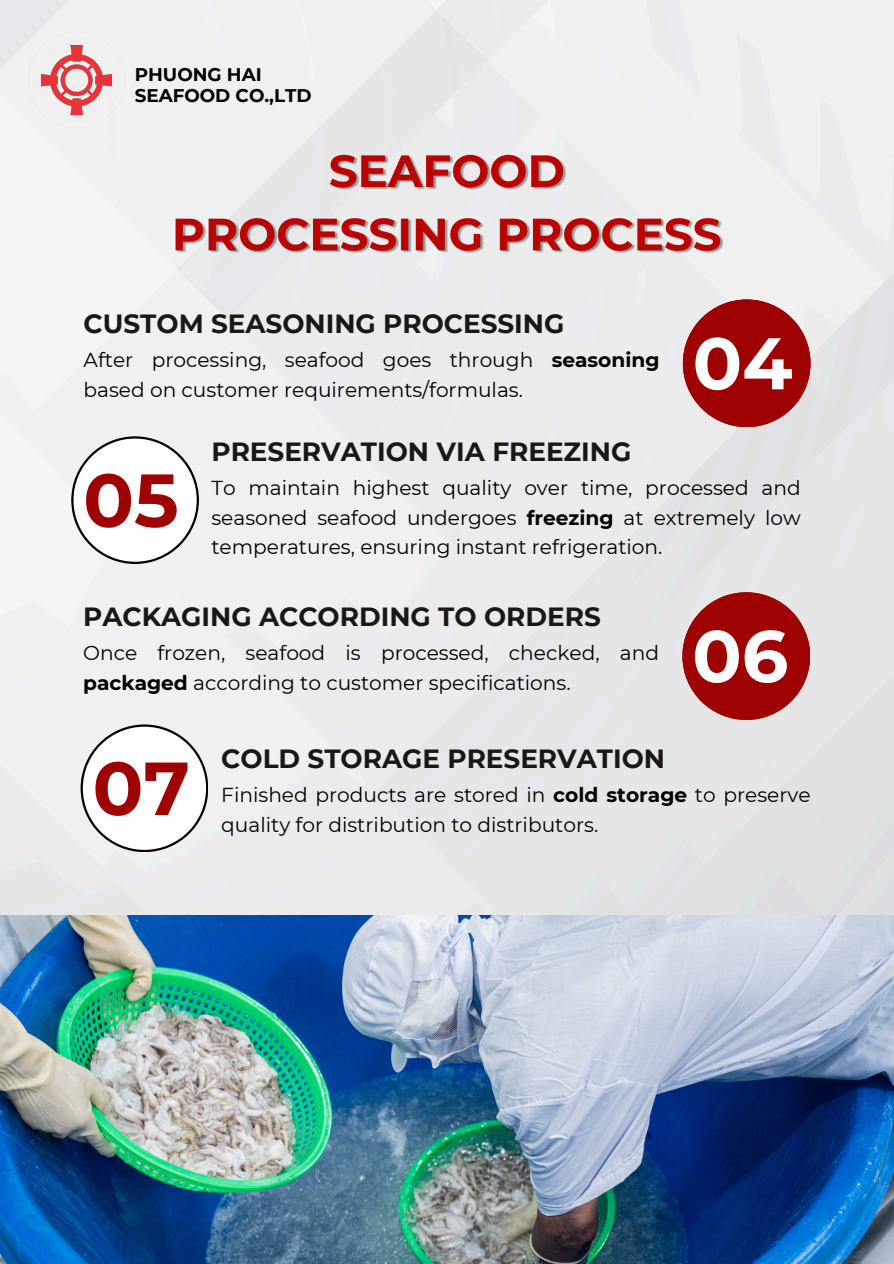
<style>
.page{position:relative;width:894px;height:1264px;background:#fff}
.page>*{position:absolute;margin:0;border:0;box-sizing:border-box;transform-origin:0 0}
.t1{font:700 74.85px "Montserrat";color:#9f0202}
.t2{font:700 73.05px "Montserrat";color:#fff}
.t3{font:700 26.25px "Montserrat";color:#1b1717}
.t4{font:20.1px/29.7px "Montserrat";color:#000}
.t5{font:700 18.3px/20.5px "Montserrat";color:#000}
.s1{font-weight:700}
</style>
<div class="page">
<img style="left:0;top:0;width:893px;height:915px">
<img style="left:29px;top:32px;width:95px;height:96px">
<svg style="left:682px;top:299px;width:127px;height:127px;background:#ae3131"></svg>
<svg style="left:71px;top:436px;width:127px;height:127px"></svg>
<svg style="left:682px;top:592px;width:127px;height:127px;background:#ad3030"></svg>
<svg style="left:81px;top:724px;width:127px;height:127px"></svg>
<img style="left:0;top:915px;width:893px;height:348px">
<img style="left:172px;top:144px;width:554px;height:118px">
<h3 class="t5" style="left:135px;top:64px;width:178px">PHUONG HAI<br>SEAFOOD CO.,LTD</h3>
<p class="t3" style="left:84px;top:307px;width:482px">CUSTOM SEASONING PROCESSING</p>
<p class="t4" style="left:84px;top:345px;width:577px">After processing, seafood goes through <span class="s1">seasoning </span>based on customer requirements/formulas.</p>
<p class="t2" style="left:692px;top:318px;width:101px">04</p>
<h2 class="t1" style="left:83px;top:454px;width:97px">05</h2>
<p class="t3" style="left:211px;top:436px;width:421px">PRESERVATION VIA FREEZING</p>
<p class="t4" style="left:211px;top:473px;width:590px;text-align:justify">To maintain highest quality over time, processed and seasoned seafood undergoes <span class="s1">freezing</span> at extremely low temperatures, ensuring instant refrigeration.</p>
<p class="t3" style="left:83px;top:600px;width:519px">PACKAGING ACCORDING TO ORDERS</p>
<p class="t4" style="left:83px;top:638px;width:577px">Once frozen, seafood is processed, checked, and <span class="s1">packaged</span> according to customer specifications.</p>
<h2 class="t2" style="left:692px;top:611px;width:98px">06</h2>
<h2 class="t1" style="left:92px;top:742px;width:99px">07</h2>
<p class="t3" style="left:221px;top:743px;width:445px">COLD STORAGE PRESERVATION</p>
<p class="t4" style="left:221px;top:780px;width:590px">Finished products are stored in <span class="s1">cold storage</span> to preserve quality for distribution to distributors.</p>
</div>
